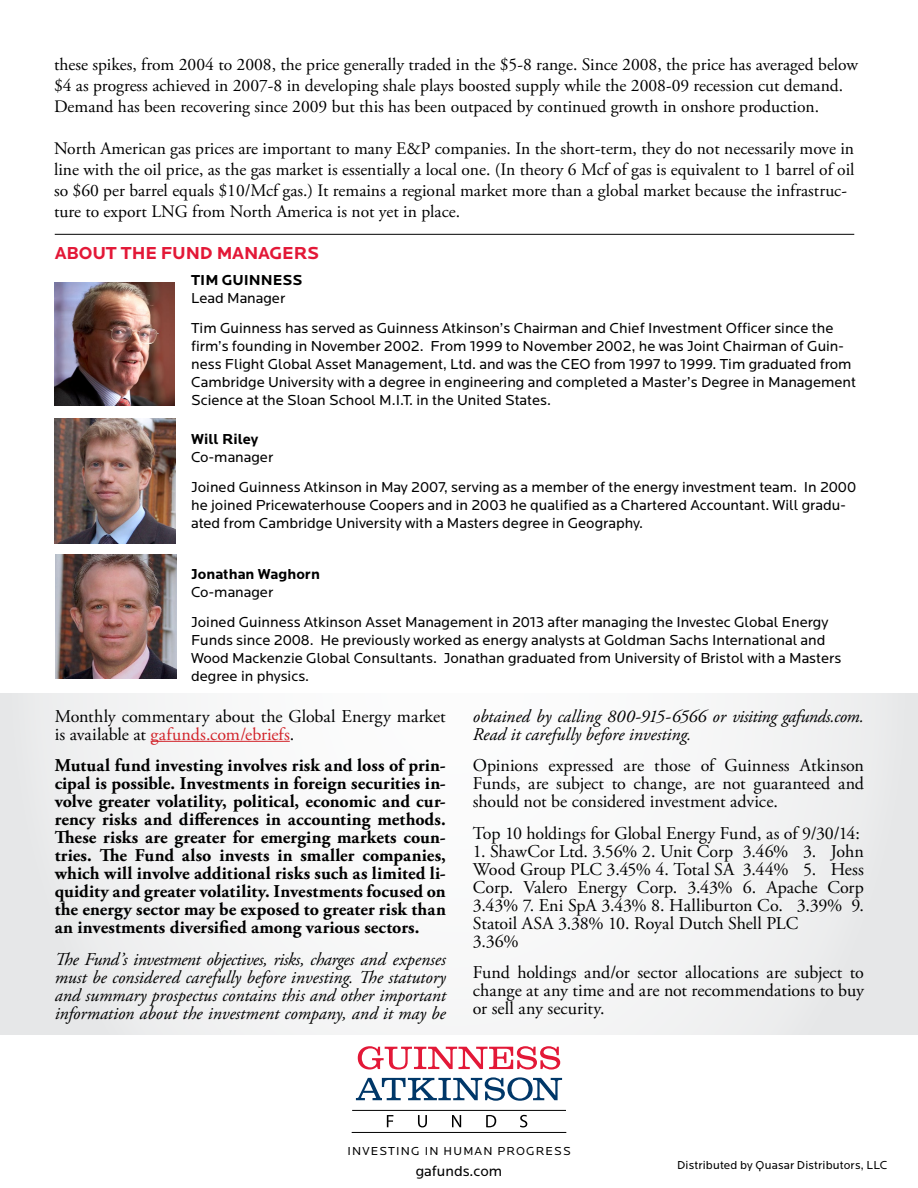
<style>
.page{position:relative;width:918px;height:1188px;background:#fff}
.page>*{position:absolute;margin:0;border:0;box-sizing:border-box;transform-origin:0 0}
.t1{font:18px/18px "Adobe Garamond Pro";color:#000}
.t2{font:700 18px/18px "Adobe Garamond Pro";letter-spacing:.005em;color:#000;text-align:justify}
.t3{font:italic 18px/18px "Adobe Garamond Pro";color:#000;text-align:justify}
.t4{font:700 18px "Locator";letter-spacing:-.01em;color:#e31837}
.t5{font:17.55px/21px "Adobe Garamond Pro";color:#000}
.t6{font:15px/18px "Locator";color:#000}
.t7{font:700 15px "Locator";color:#000}
.t8{font:12px "Locator";letter-spacing:.02em;color:#000}
.t9{font:12px "Locator";letter-spacing:.1em;color:#000}
.s1{color:#d2232a}
</style>
<div class="page">
<svg style="left:0;top:693px;width:918px;height:342px;fill:#f4f5f5"></svg>
<svg style="left:358px;top:1046px;width:202px;height:24px"></svg>
<svg style="left:356px;top:1077px;width:206px;height:24px"></svg>
<svg style="left:387px;top:1115px;width:6px;height:12px"></svg>
<svg style="left:418px;top:1115px;width:9px;height:12px"></svg>
<svg style="left:452px;top:1115px;width:9px;height:12px"></svg>
<svg style="left:486px;top:1115px;width:10px;height:12px"></svg>
<svg style="left:520px;top:1115px;width:7px;height:12px"></svg>
<hr style="left:352px;top:1110px;width:214px;height:1px;background:#000">
<hr style="left:352px;top:1132px;width:214px;height:1px;background:#000">
<hr style="left:151px;top:741px;width:139px;height:1px;background:#d2232a">
<img style="left:54px;top:283px;width:121px;height:122px">
<hr style="left:55px;top:234px;width:799px;height:1px;background:#000">
<img style="left:56px;top:554px;width:120px;height:125px">
<img style="left:55px;top:419px;width:120px;height:124px">
<p class="t5" style="left:54px;top:54px;width:806px">these spikes, from 2004 to 2008, the price generally traded in the $5-8 range. Since 2008, the price has averaged below $4 as progress achieved in 2007-8 in developing shale plays boosted supply while the 2008-09 recession cut demand.<br>Demand has been recovering since 2009 but this has been outpaced by continued growth in onshore production.</p>
<p class="t5" style="left:54px;top:139px;width:802px">North American gas prices are important to many E&amp;P companies. In the short-term, they do not necessarily move in line with the oil price, as the gas market is essentially a local one. (In theory 6 Mcf of gas is equivalent to 1 barrel of oil so $60 per barrel equals $10/Mcf gas.) It remains a regional market more than a global market because the infrastruc&shy;ture to export LNG from North America is not yet in place.</p>
<p class="t4" style="left:55px;top:243px;width:266px">ABOUT THE FUND MANAGERS</p>
<p class="t7" style="left:191px;top:271px;width:113px">TIM GUINNESS</p>
<p class="t6" style="left:191px;top:283px;width:644px;line-height:30px">Lead Manager<br>Tim Guinness has served as Guinness Atkinson’s Chairman and Chief Investment Officer since the</p>
<p class="t6" style="left:191px;top:337px;width:667px">firm’s founding in November 2002. From 1999 to November 2002, he was Joint Chairman of Guin&shy;ness Flight Global Asset Management, Ltd. and was the CEO from 1997 to 1999. Tim graduated from Cambridge University with a degree in engineering and completed a Master’s Degree in Management Science at the Sloan School M.I.T. in the United States.</p>
<p class="t7" style="left:191px;top:430px;width:69px">Will Riley</p>
<p class="t6" style="left:191px;top:442px;width:667px;line-height:30px">Co-manager<br>Joined Guinness Atkinson in May 2007, serving as a member of the energy investment team. In 2000</p>
<p class="t6" style="left:191px;top:496px;width:656px">he joined Pricewaterhouse Coopers and in 2003 he qualified as a Chartered Accountant. Will gradu&shy;ated from Cambridge University with a Masters degree in Geography.</p>
<p class="t7" style="left:191px;top:565px;width:130px">Jonathan Waghorn</p>
<p class="t6" style="left:191px;top:577px;width:639px;line-height:30px">Co-manager<br>Joined Guinness Atkinson Asset Management in 2013 after managing the Investec Global Energy</p>
<p class="t6" style="left:191px;top:631px;width:652px">Funds since 2008. He previously worked as energy analysts at Goldman Sachs International and<br>Wood Mackenzie Global Consultants. Jonathan graduated from University of Bristol with a Masters degree in physics.</p>
<p class="t1" style="left:55px;top:707px;width:393px">Monthly commentary about the Global Energy market is available at <span class="s1">gafunds.com/ebriefs</span>.</p>
<p class="t2" style="left:55px;top:757px;width:393px">Mutual fund investing involves risk and loss of prin&shy;cipal is possible. Investments in foreign securities in&shy;volve greater volatility, political, economic and cur&shy;rency risks and differences in accounting methods.<br>These risks are greater for emerging markets coun&shy;tries. The Fund also invests in smaller companies, which will involve additional risks such as limited li&shy;quidity and greater volatility. Investments focused on the energy sector may be exposed to greater risk than an investments diversified among various sectors.</p>
<p class="t3" style="left:55px;top:950px;width:393px">The Fund’s investment objectives, risks, charges and expenses must be considered carefully before investing. The statutory and summary prospectus contains this and other important information about the investment company, and it may be</p>
<p class="t3" style="left:473px;top:707px;width:393px">obtained by calling 800-915-6566 or visiting gafunds.com.<br>Read it carefully before investing.</p>
<p class="t1" style="left:473px;top:757px;width:393px;text-align:justify">Opinions expressed are those of Guinness Atkinson Funds, are subject to change, are not guaranteed and should not be considered investment advice.</p>
<p class="t1" style="left:473px;top:824px;width:389px">Top 10 holdings for Global Energy Fund, as of 9/30/14:</p>
<p class="t1" style="left:473px;top:842px;width:393px">1. ShawCor Ltd. 3.56% 2. Unit Corp 3.46% 3. John Wood Group PLC 3.45% 4. Total SA 3.44% 5. Hess Corp. Valero Energy Corp. 3.43% 6. Apache Corp 3.43% 7. Eni SpA 3.43% 8. Halliburton Co. 3.39% 9.<br>Statoil ASA 3.38% 10. Royal Dutch Shell PLC<br>3.36%</p>
<p class="t1" style="left:473px;top:964px;width:393px;text-align:justify">Fund holdings and/or sector allocations are subject to change at any time and are not recommendations to buy or sell any security.</p>
<p class="t9" style="left:347px;top:1144px;width:225px">INVESTING IN HUMAN PROGRESS</p>
<p class="t6" style="left:416px;top:1163px;width:88px">gafunds.com</p>
<p class="t8" style="left:677px;top:1158px;width:212px">Distributed by Quasar Distributors, LLC</p>
</div>
